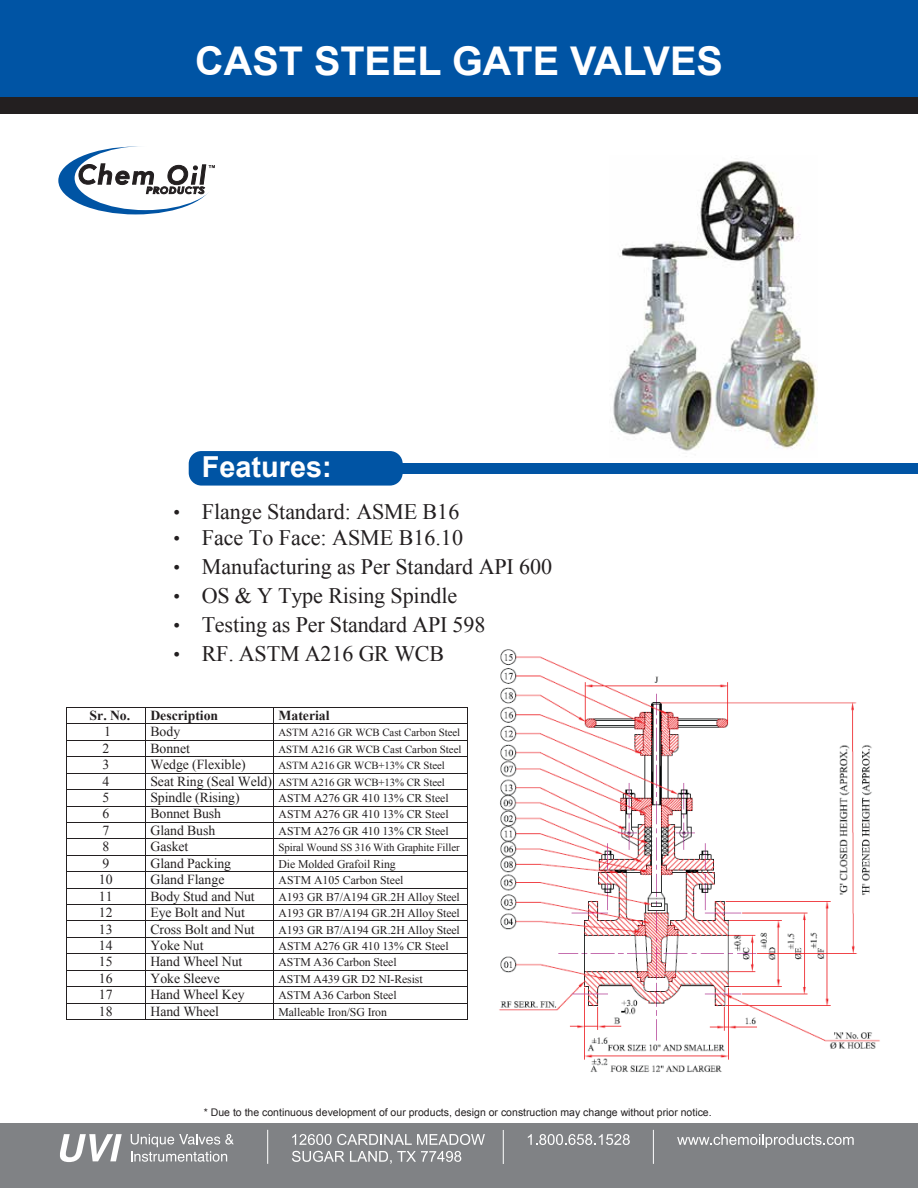
<style>
.page{position:relative;width:918px;height:1188px;background:#fff}
.page>*{position:absolute;margin:0;border:0;box-sizing:border-box;transform-origin:0 0}
.t1{font:700 39.6px "Arial";color:#fff}
.t2{font:700 28.95px "Arial";color:#fff}
.t3{font:22.05px "Times New Roman";letter-spacing:-.005em;color:#231f20}
.t4{font:13.8px "Times New Roman";letter-spacing:-.005em;color:#231f20}
.t5{font:700 13.8px "Times New Roman";color:#231f20}
.t6{font:11.7px "Times New Roman";letter-spacing:-.01em;color:#231f20}
.t7{font:10.8px "Times New Roman";letter-spacing:-.01em;color:#231f20}
.t8{font:10.5px "Arial";color:#231f20}
.s1{font-family:"Arial";font-size:18.9px}
.s2{font-size:13.8px}
</style>
<div class="page">
<div style="left:0;top:4px;width:918px;height:110px;background:#231f20"></div>
<div style="left:0;top:0;width:918px;height:96px;background:#0054a4"></div>
<div style="left:58px;top:147px;width:155px;height:67px;background:#0054a4;border-radius:50%"></div>
<div style="left:75px;top:146px;width:141px;height:64px;background:#fff;border-radius:50%"></div>
<svg style="left:78px;top:163px;width:137px;height:31px"></svg>
<div style="left:0;top:1123px;width:918px;height:65px;background:#808285"></div>
<svg style="left:292px;top:1134px;width:193px;height:11px"></svg>
<svg style="left:528px;top:1134px;width:102px;height:11px"></svg>
<svg style="left:677px;top:1134px;width:177px;height:14px"></svg>
<hr style="left:267px;top:1130px;width:1px;height:34px;background:#fff">
<hr style="left:503px;top:1130px;width:1px;height:34px;background:#fff">
<hr style="left:653px;top:1130px;width:1px;height:34px;background:#fff">
<svg style="left:292px;top:1151px;width:169px;height:13px"></svg>
<svg style="left:60px;top:1134px;width:62px;height:28px"></svg>
<svg style="left:131px;top:1134px;width:103px;height:28px"></svg>
<img style="left:499px;top:649px;width:381px;height:423px">
<hr style="left:67px;top:707px;width:78px;height:1px;background:#231f20">
<hr style="left:146px;top:707px;width:127px;height:1px;background:#231f20">
<hr style="left:274px;top:707px;width:194px;height:1px;background:#231f20">
<hr style="left:67px;top:724px;width:78px;height:1px;background:#231f20">
<hr style="left:146px;top:724px;width:127px;height:1px;background:#231f20">
<hr style="left:274px;top:724px;width:194px;height:1px;background:#231f20">
<hr style="left:67px;top:740px;width:78px;height:1px;background:#231f20">
<hr style="left:146px;top:740px;width:127px;height:1px;background:#231f20">
<hr style="left:274px;top:740px;width:194px;height:1px;background:#231f20">
<hr style="left:67px;top:756px;width:78px;height:1px;background:#231f20">
<hr style="left:146px;top:756px;width:127px;height:1px;background:#231f20">
<hr style="left:274px;top:756px;width:194px;height:1px;background:#231f20">
<hr style="left:67px;top:773px;width:78px;height:1px;background:#231f20">
<hr style="left:146px;top:773px;width:127px;height:1px;background:#231f20">
<hr style="left:274px;top:773px;width:194px;height:1px;background:#231f20">
<hr style="left:67px;top:789px;width:78px;height:1px;background:#231f20">
<hr style="left:146px;top:789px;width:127px;height:1px;background:#231f20">
<hr style="left:274px;top:789px;width:194px;height:1px;background:#231f20">
<hr style="left:67px;top:806px;width:78px;height:1px;background:#231f20">
<hr style="left:146px;top:806px;width:127px;height:1px;background:#231f20">
<hr style="left:274px;top:806px;width:194px;height:1px;background:#231f20">
<hr style="left:67px;top:822px;width:78px;height:1px;background:#231f20">
<hr style="left:146px;top:822px;width:127px;height:1px;background:#231f20">
<hr style="left:274px;top:822px;width:194px;height:1px;background:#231f20">
<hr style="left:67px;top:839px;width:78px;height:1px;background:#231f20">
<hr style="left:146px;top:839px;width:127px;height:1px;background:#231f20">
<hr style="left:274px;top:839px;width:194px;height:1px;background:#231f20">
<hr style="left:67px;top:855px;width:78px;height:1px;background:#231f20">
<hr style="left:146px;top:855px;width:127px;height:1px;background:#231f20">
<hr style="left:274px;top:855px;width:194px;height:1px;background:#231f20">
<hr style="left:67px;top:872px;width:78px;height:1px;background:#231f20">
<hr style="left:146px;top:872px;width:127px;height:1px;background:#231f20">
<hr style="left:274px;top:872px;width:194px;height:1px;background:#231f20">
<hr style="left:67px;top:888px;width:78px;height:1px;background:#231f20">
<hr style="left:146px;top:888px;width:127px;height:1px;background:#231f20">
<hr style="left:274px;top:888px;width:194px;height:1px;background:#231f20">
<hr style="left:67px;top:904px;width:78px;height:1px;background:#231f20">
<hr style="left:146px;top:904px;width:127px;height:1px;background:#231f20">
<hr style="left:274px;top:904px;width:194px;height:1px;background:#231f20">
<hr style="left:67px;top:921px;width:78px;height:1px;background:#231f20">
<hr style="left:146px;top:921px;width:127px;height:1px;background:#231f20">
<hr style="left:274px;top:921px;width:194px;height:1px;background:#231f20">
<hr style="left:67px;top:937px;width:78px;height:1px;background:#231f20">
<hr style="left:146px;top:937px;width:127px;height:1px;background:#231f20">
<hr style="left:274px;top:937px;width:194px;height:1px;background:#231f20">
<hr style="left:67px;top:954px;width:78px;height:1px;background:#231f20">
<hr style="left:146px;top:954px;width:127px;height:1px;background:#231f20">
<hr style="left:274px;top:954px;width:194px;height:1px;background:#231f20">
<hr style="left:67px;top:970px;width:78px;height:1px;background:#231f20">
<hr style="left:146px;top:970px;width:127px;height:1px;background:#231f20">
<hr style="left:274px;top:970px;width:194px;height:1px;background:#231f20">
<hr style="left:67px;top:987px;width:78px;height:1px;background:#231f20">
<hr style="left:146px;top:987px;width:127px;height:1px;background:#231f20">
<hr style="left:274px;top:987px;width:194px;height:1px;background:#231f20">
<hr style="left:67px;top:1003px;width:78px;height:1px;background:#231f20">
<hr style="left:146px;top:1003px;width:127px;height:1px;background:#231f20">
<hr style="left:274px;top:1003px;width:194px;height:1px;background:#231f20">
<svg style="left:67px;top:723px;width:1px;height:265px"></svg>
<hr style="left:67px;top:1019px;width:78px;height:1px;background:#231f20">
<svg style="left:145px;top:707px;width:1px;height:313px"></svg>
<hr style="left:146px;top:1019px;width:127px;height:1px;background:#231f20">
<svg style="left:273px;top:707px;width:1px;height:313px"></svg>
<hr style="left:274px;top:1019px;width:194px;height:1px;background:#231f20">
<img style="left:611px;top:161px;width:206px;height:290px">
<div style="left:189px;top:451px;width:214px;height:35px;background:#0054a4;border-radius:13px"></div>
<div style="left:324px;top:463px;width:594px;height:11px;background:#0054a4"></div>
<h1 class="t1" style="left:195px;top:35px;width:529px">CAST STEEL GATE VALVES</h1>
<h2 class="t2" style="left:202px;top:447px;width:132px">Features:</h2>
<h3 class="t3" style="left:173px;top:497px;width:287px"><span class="s1">•</span> Flange Standard: ASME B16</h3>
<h3 class="t3" style="left:173px;top:522px;width:291px"><span class="s1">•</span> Face To Face: ASME B16.10</h3>
<h3 class="t3" style="left:173px;top:552px;width:380px"><span class="s1">•</span> Manufacturing as Per Standard API 600</h3>
<h3 class="t3" style="left:173px;top:580px;width:285px"><span class="s1">•</span> OS &amp; Y Type Rising Spindle</h3>
<h3 class="t3" style="left:173px;top:610px;width:314px"><span class="s1">•</span> Testing as Per Standard API 598</h3>
<h3 class="t3" style="left:173px;top:639px;width:272px"><span class="s1">•</span> RF. ASTM A216 GR WCB</h3>
<p class="t5" style="left:90px;top:706px;width:42px">Sr. No.</p>
<p class="t5" style="left:150px;top:706px;width:69px">Description</p>
<p class="t5" style="left:279px;top:706px;width:52px">Material</p>
<p class="t4" style="left:104px;top:723px;width:8px">1</p>
<p class="t4" style="left:150px;top:723px;width:31px">Body</p>
<p class="t7" style="left:279px;top:726px;width:183px">ASTM A216 GR WCB Cast Carbon Steel</p>
<p class="t4" style="left:103px;top:739px;width:8px">2</p>
<p class="t4" style="left:150px;top:739px;width:41px">Bonnet</p>
<p class="t7" style="left:279px;top:742px;width:185px">ASTM A216 GR WCB Cast Carbon Steel</p>
<p class="t4" style="left:103px;top:755px;width:8px">3</p>
<p class="t4" style="left:150px;top:755px;width:97px">Wedge (Flexible)</p>
<p class="t7" style="left:279px;top:758px;width:168px">ASTM A216 GR WCB+13% CR Steel</p>
<p class="t4" style="left:103px;top:772px;width:8px">4</p>
<p class="t7" style="left:150px;top:775px;width:296px"><span class="s2">Seat Ring (Seal Weld)</span> ASTM A216 GR WCB+13% CR Steel</p>
<p class="t4" style="left:103px;top:788px;width:8px">5</p>
<p class="t4" style="left:150px;top:788px;width:91px">Spindle (Rising)</p>
<p class="t6" style="left:279px;top:790px;width:172px">ASTM A276 GR 410 13% CR Steel</p>
<p class="t4" style="left:103px;top:805px;width:8px">6</p>
<p class="t4" style="left:150px;top:805px;width:72px">Bonnet Bush</p>
<p class="t6" style="left:279px;top:807px;width:172px">ASTM A276 GR 410 13% CR Steel</p>
<p class="t4" style="left:103px;top:821px;width:8px">7</p>
<p class="t4" style="left:150px;top:821px;width:66px">Gland Bush</p>
<p class="t6" style="left:279px;top:823px;width:172px">ASTM A276 GR 410 13% CR Steel</p>
<p class="t4" style="left:103px;top:837px;width:8px">8</p>
<p class="t4" style="left:150px;top:837px;width:39px">Gasket</p>
<p class="t7" style="left:279px;top:840px;width:183px">Spiral Wound SS 316 With Graphite Filler</p>
<p class="t4" style="left:103px;top:854px;width:8px">9</p>
<p class="t4" style="left:150px;top:854px;width:82px">Gland Packing</p>
<p class="t6" style="left:279px;top:856px;width:119px">Die Molded Grafoil Ring</p>
<p class="t4" style="left:99px;top:870px;width:15px">10</p>
<p class="t4" style="left:150px;top:870px;width:75px">Gland Flange</p>
<p class="t6" style="left:279px;top:873px;width:126px">ASTM A105 Carbon Steel</p>
<p class="t4" style="left:99px;top:887px;width:15px">11</p>
<p class="t4" style="left:150px;top:887px;width:106px">Body Stud and Nut</p>
<p class="t6" style="left:279px;top:889px;width:183px">A193 GR B7/A194 GR.2H Alloy Steel</p>
<p class="t4" style="left:99px;top:903px;width:15px">12</p>
<p class="t4" style="left:150px;top:903px;width:96px">Eye Bolt and Nut</p>
<p class="t6" style="left:279px;top:905px;width:183px">A193 GR B7/A194 GR.2H Alloy Steel</p>
<p class="t4" style="left:99px;top:920px;width:15px">13</p>
<p class="t4" style="left:150px;top:920px;width:106px">Cross Bolt and Nut</p>
<p class="t6" style="left:279px;top:922px;width:183px">A193 GR B7/A194 GR.2H Alloy Steel</p>
<p class="t4" style="left:99px;top:936px;width:15px">14</p>
<p class="t4" style="left:150px;top:936px;width:55px">Yoke Nut</p>
<p class="t6" style="left:279px;top:938px;width:172px">ASTM A276 GR 410 13% CR Steel</p>
<p class="t4" style="left:99px;top:952px;width:15px">15</p>
<p class="t4" style="left:150px;top:952px;width:93px">Hand Wheel Nut</p>
<p class="t6" style="left:279px;top:955px;width:120px">ASTM A36 Carbon Steel</p>
<p class="t4" style="left:99px;top:969px;width:15px">16</p>
<p class="t4" style="left:150px;top:969px;width:71px">Yoke Sleeve</p>
<p class="t6" style="left:279px;top:971px;width:146px">ASTM A439 GR D2 NI-Resist</p>
<p class="t4" style="left:99px;top:985px;width:15px">17</p>
<p class="t4" style="left:150px;top:985px;width:96px">Hand Wheel Key</p>
<p class="t6" style="left:279px;top:988px;width:120px">ASTM A36 Carbon Steel</p>
<p class="t4" style="left:99px;top:1002px;width:15px">18</p>
<p class="t4" style="left:150px;top:1002px;width:70px">Hand Wheel</p>
<p class="t6" style="left:279px;top:1004px;width:110px">Malleable Iron/SG Iron</p>
<p class="t8" style="left:204px;top:1106px;width:509px">* Due to the continuous development of our products, design or construction may change without prior notice.</p>
</div>
